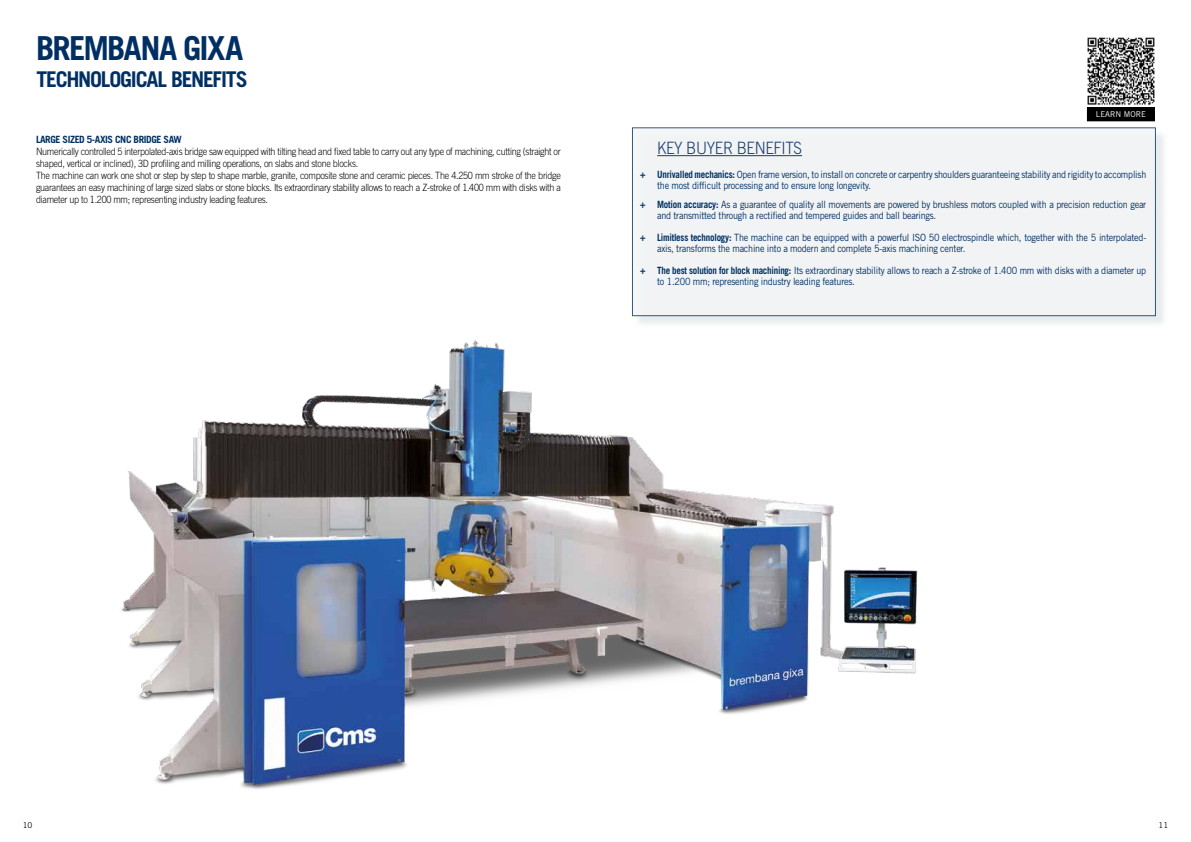
<style>
.page{position:relative;width:1191px;height:842px;background:#fff}
.page>*{position:absolute;margin:0;border:0;box-sizing:border-box;transform-origin:0 0}
.t1{font:700 33.1px "Trade Gothic LT Std";letter-spacing:-.05em;color:#003063}
.t2{font:700 21.7px "Trade Gothic LT Std";letter-spacing:-.06em;color:#003063}
.t3{font:300 17px "Trade Gothic LT Std";letter-spacing:-.025em;color:#183c6f;scale:.9 1}
.t4{font:10px/11px "Trade Gothic LT Std";letter-spacing:-.025em;color:#003063;scale:.9 1}
.t5{font:300 10px/11.9px "Trade Gothic LT Std";letter-spacing:-.03em;color:#000;scale:.9 1}
.t6{font:700 10px "Trade Gothic LT Std";letter-spacing:-.04em;color:#003063}
.t7{font:8px "Trade Gothic LT Std";color:#fff}
.t8{font:8px "Trade Gothic LT Std";color:#000}
.s1{font-weight:700;color:#183c6f}
.s2{font-weight:700}
</style>
<div class="page">
<div style="left:634px;top:129px;width:534px;height:199px;background:#d8dfe3;opacity:.75"></div>
<div style="left:632px;top:128px;width:523px;height:188px;background:#f4f6f7"></div>
<hr style="left:657px;top:155px;width:145px;height:1px;background:#183c6f">
<img style="left:121px;top:219px;width:834px;height:570px">
<img style="left:1087px;top:37px;width:68px;height:68px">
<div style="left:1087px;top:108px;width:67px;height:13px;background:#000"></div>
<div style="left:1087px;top:107px;width:68px;height:14px;border:1px solid #000"></div>
<h1 class="t1" style="left:36px;top:28px;width:209px">BREMBANA GIXA</h1>
<h2 class="t2" style="left:36px;top:65px;width:213px">TECHNOLOGICAL BENEFITS</h2>
<p class="t6" style="left:36px;top:133px;width:147px">LARGE SIZED 5-AXIS CNC BRIDGE SAW</p>
<p class="t5" style="left:36px;top:145px;width:585px">Numerically controlled 5 interpolated-axis bridge saw equipped with tilting head and fixed table to carry out any type of machining, cutting (straight or shaped, vertical or inclined), 3D profiling and milling operations, on slabs and stone blocks.<br>The machine can work one shot or step by step to shape marble, granite, composite stone and ceramic pieces. The 4.250 mm stroke of the bridge guarantees an easy machining of large sized slabs or stone blocks. Its extraordinary stability allows to reach a Z-stroke of 1.400 mm with disks with a diameter up to 1.200 mm; representing industry leading features.</p>
<p class="t7" style="left:1096px;top:109px;width:51px">LEARN MORE</p>
<h3 class="t3" style="left:657px;top:138px;width:162px">KEY BUYER BENEFITS</h3>
<p class="t4" style="left:657px;top:169px;width:545px;text-indent:-17px"><span class="s1">+</span> <span class="s2">Unrivalled mechanics:</span> Open frame version, to install on concrete or carpentry shoulders guaranteeing stability and rigidity to accomplish the most difficult processing and to ensure long longevity.</p>
<p class="t4" style="left:657px;top:199px;width:545px;text-indent:-17px"><span class="s1">+</span> <span class="s2">Motion accuracy:</span> As a guarantee of quality all movements are powered by brushless motors coupled with a precision reduction gear and transmitted through a rectified and tempered guides and ball bearings.</p>
<p class="t4" style="left:657px;top:232px;width:545px;text-indent:-17px"><span class="s1">+</span> <span class="s2">Limitless technology:</span> The machine can be equipped with a powerful ISO 50 electrospindle which, together with the 5 interpolated&shy;axis, transforms the machine into a modern and complete 5-axis machining center.</p>
<p class="t4" style="left:657px;top:265px;width:545px;text-indent:-17px"><span class="s1">+</span> <span class="s2">The best solution for block machining:</span> Its extraordinary stability allows to reach a Z-stroke of 1.400 mm with disks with a diameter up to 1.200 mm; representing industry leading features.</p>
<p class="t8" style="left:23px;top:820px;width:11px">10</p>
<p class="t8" style="left:1158px;top:820px;width:11px">11</p>
</div>
